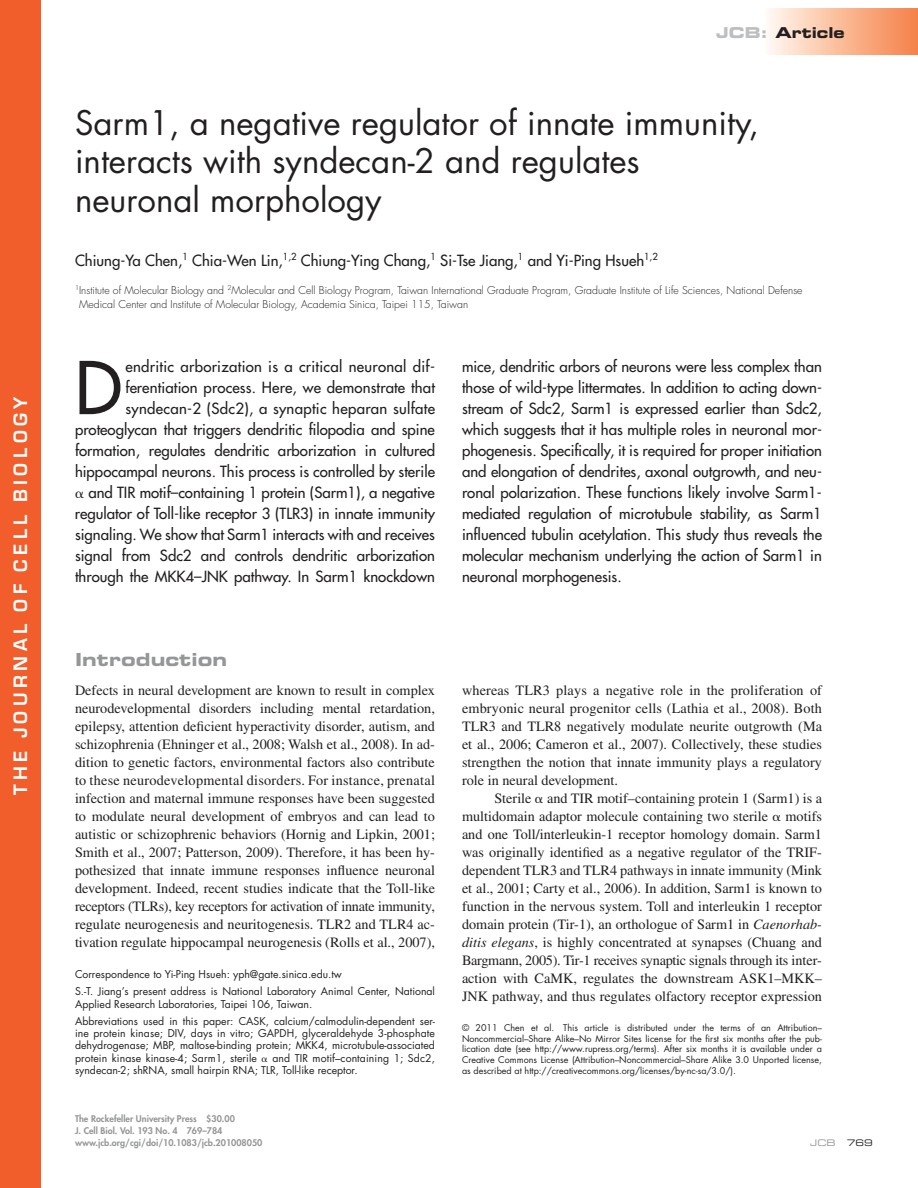
<style>
.page{position:relative;width:918px;height:1188px;background:#fff}
.page>*{position:absolute;margin:0;border:0;box-sizing:border-box;transform-origin:0 0}
.t1{font:500 70.65px "Futura Std";color:#231f20}
.t2{font:33px/38.2px "Futura Std";color:#231f20}
.t3{font:600 18px "Eurostile";letter-spacing:.25em;color:#fff}
.t4{font:18px "Eurostile LT Std Bold Ex 2";letter-spacing:.005em;color:#949698}
.t5{font:500 15px/21px "Futura Std";color:#231f20;text-align:right}
.t6{font:15px "Eurostile LT Std Bold Ex 2";color:#231f20}
.t7{font:14.25px/18px "Times LT Std";color:#231f20;text-align:justify}
.t8{font:10.5px/12.3px "Futura Std";color:#231f20}
.t9{font:300 10.5px/13.5px "Futura Std";color:#231f20}
.t10{font:9px/10.8px "Futura Std";color:#231f20;text-align:justify}
.t11{font:800 9px/12px "Futura Std";color:#949698}
.t12{font:9px "Eurostile LT Std Ex 2";color:#949698}
.t13{font:9px "Eurostile LT Std Ex 2";color:#231f20}
.s1{color:#bcbec0}
.s2{font-style:italic}
</style>
<div class="page">
<div style="left:763px;top:8px;width:155px;height:47px;background:linear-gradient(to right,#fffbf4,#f57f45)"></div>
<div style="left:0;top:0;width:40px;height:1188px;background:#f15d2b"></div>
<p class="t3" style="left:13px;top:795px;width:400px;rotate:-90deg">THE JOURNAL OF CELL BIOLOGY</p>
<p class="t6" style="left:716px;top:22px;width:130px"><span class="s1">JCB:</span> Article</p>
<h2 class="t2" style="left:75px;top:104px;width:685px">Sarm1, a negative regulator of innate immunity, interacts with syndecan-2 and regulates neuronal morphology</h2>
<p class="t5" style="left:75px;top:250px;width:584px">Chiung-Ya Chen,<sup>1</sup> Chia-Wen Lin,<sup>1,2</sup> Chiung-Ying Chang,<sup>1</sup> Si-Tse Jiang,<sup>1</sup> and Yi-Ping Hsueh<sup>1,2</sup></p>
<p class="t9" style="left:79px;top:284px;width:725px;text-indent:-4px"><sup>1</sup>Institute of Molecular Biology and <sup>2</sup>Molecular and Cell Biology Program, Taiwan International Graduate Program, Graduate Institute of Life Sciences, National Defense<br>Medical Center and Institute of Molecular Biology, Academia Sinica, Taipei 115, Taiwan</p>
<p class="t5" style="left:75px;top:356px;width:362px">endritic arborization is a critical neuronal dif&shy;ferentiation process. Here, we demonstrate that syndecan-2 (Sdc2), a synaptic heparan sulfate proteoglycan that triggers dendritic filopodia and spine formation, regulates dendritic arborization in cultured hippocampal neurons. This process is controlled by sterile and TIR motif–containing 1 protein (Sarm1), a negative regulator of Toll-like receptor 3 (TLR3) in innate immunity signaling. We show that Sarm1 interacts with and receives signal from Sdc2 and controls dendritic arborization through the MKK4–JNK pathway. In Sarm1 knockdown</p>
<p class="t5" style="left:462px;top:356px;width:362px;text-align:justify">mice, dendritic arbors of neurons were less complex than those of wild-type littermates. In addition to acting down&shy;stream of Sdc2, Sarm1 is expressed earlier than Sdc2, which suggests that it has multiple roles in neuronal mor&shy;phogenesis. Specifically, it is required for proper initiation and elongation of dendrites, axonal outgrowth, and neu&shy;ronal polarization. These functions likely involve Sarm1- mediated regulation of microtubule stability, as Sarm1 influenced tubulin acetylation. This study thus reveals the molecular mechanism underlying the action of Sarm1 in neuronal morphogenesis.</p>
<h1 class="t1" style="left:75px;top:344px;width:49px">D</h1>
<p class="t4" style="left:75px;top:647px;width:154px">Introduction</p>
<p class="t7" style="left:75px;top:682px;width:362px">Defects in neural development are known to result in complex neurodevelopmental disorders including mental retardation, epilepsy, attention deficient hyperactivity disorder, autism, and schizophrenia (Ehninger et al., 2008; Walsh et al., 2008). In ad&shy;dition to genetic factors, environmental factors also contribute to these neurodevelopmental disorders. For instance, prenatal infection and maternal immune responses have been suggested to modulate neural development of embryos and can lead to autistic or schizophrenic behaviors (Hornig and Lipkin, 2001; Smith et al., 2007; Patterson, 2009). Therefore, it has been hy&shy;pothesized that innate immune responses influence neuronal development. Indeed, recent studies indicate that the Toll-like receptors (TLRs), key receptors for activation of innate immunity, regulate neurogenesis and neuritogenesis. TLR2 and TLR4 ac&shy;tivation regulate hippocampal neurogenesis (Rolls et al., 2007),</p>
<p class="t7" style="left:462px;top:682px;width:362px">whereas TLR3 plays a negative role in the proliferation of embryonic neural progenitor cells (Lathia et al., 2008). Both TLR3 and TLR8 negatively modulate neurite outgrowth (Ma et al., 2006; Cameron et al., 2007). Collectively, these studies strengthen the notion that innate immunity plays a regulatory role in neural development.</p>
<p class="t7" style="left:462px;top:790px;width:362px;text-indent:32px">Sterile and TIR motif–containing protein 1 (Sarm1) is a multidomain adaptor molecule containing two sterile motifs and one Toll/interleukin-1 receptor homology domain. Sarm1 was originally identified as a negative regulator of the TRIF&shy;dependent TLR3 and TLR4 pathways in innate immunity (Mink et al., 2001; Carty et al., 2006). In addition, Sarm1 is known to function in the nervous system. Toll and interleukin 1 receptor domain protein (Tir-1), an orthologue of Sarm1 in <span class="s2">Caenorhab&shy;ditis elegans</span>, is highly concentrated at synapses (Chuang and Bargmann, 2005). Tir-1 receives synaptic signals through its inter&shy;action with CaMK, regulates the downstream ASK1–MKK– JNK pathway, and thus regulates olfactory receptor expression</p>
<p class="t8" style="left:75px;top:966px;width:362px;line-height:16.8px">Correspondence to Yi-Ping Hsueh: yph@gate.sinica.edu.tw<br>S.-T. Jiang’s present address is National Laboratory Animal Center, National</p>
<p class="t8" style="left:75px;top:995px;width:362px;line-height:16.8px">Applied Research Laboratories, Taipei 106, Taiwan.<br>Abbreviations used in this paper: CASK, calcium/calmodulin-dependent ser-</p>
<p class="t8" style="left:75px;top:1027px;width:361px;text-align:justify">ine protein kinase; DIV, days in vitro; GAPDH, glyceraldehyde 3-phosphate dehydrogenase; MBP, maltose-binding protein; MKK4, microtubule-associated protein kinase kinase-4; Sarm1, sterile</p>
<p class="t10" style="left:462px;top:1022px;width:362px">© 2011 Chen et al. This article is distributed under the terms of an Attribution– Noncommercial–Share Alike–No Mirror Sites license for the first six months after the pub&shy;lication date (see http://www.rupress.org/terms). After six months it is available under a Creative Commons License (Attribution–Noncommercial–Share Alike 3.0 Unported license, as described at http://creativecommons.org/licenses/by-nc-sa/3.0/).</p>
<p class="t8" style="left:75px;top:1052px;width:362px;text-indent:197px">and TIR motif–containing 1; Sdc2, syndecan-2; shRNA, small hairpin RNA; TLR, Toll-like receptor.</p>
<p class="t11" style="left:75px;top:1112px;width:189px">The Rockefeller University Press $30.00<br>J. Cell Biol. Vol. 193 No. 4 769–784 www.jcb.org/cgi/doi/10.1083/jcb.201008050</p>
<p class="t12" style="left:810px;top:1136px;width:27px">JCB</p>
<p class="t13" style="left:847px;top:1136px;width:28px">769</p>
</div>
